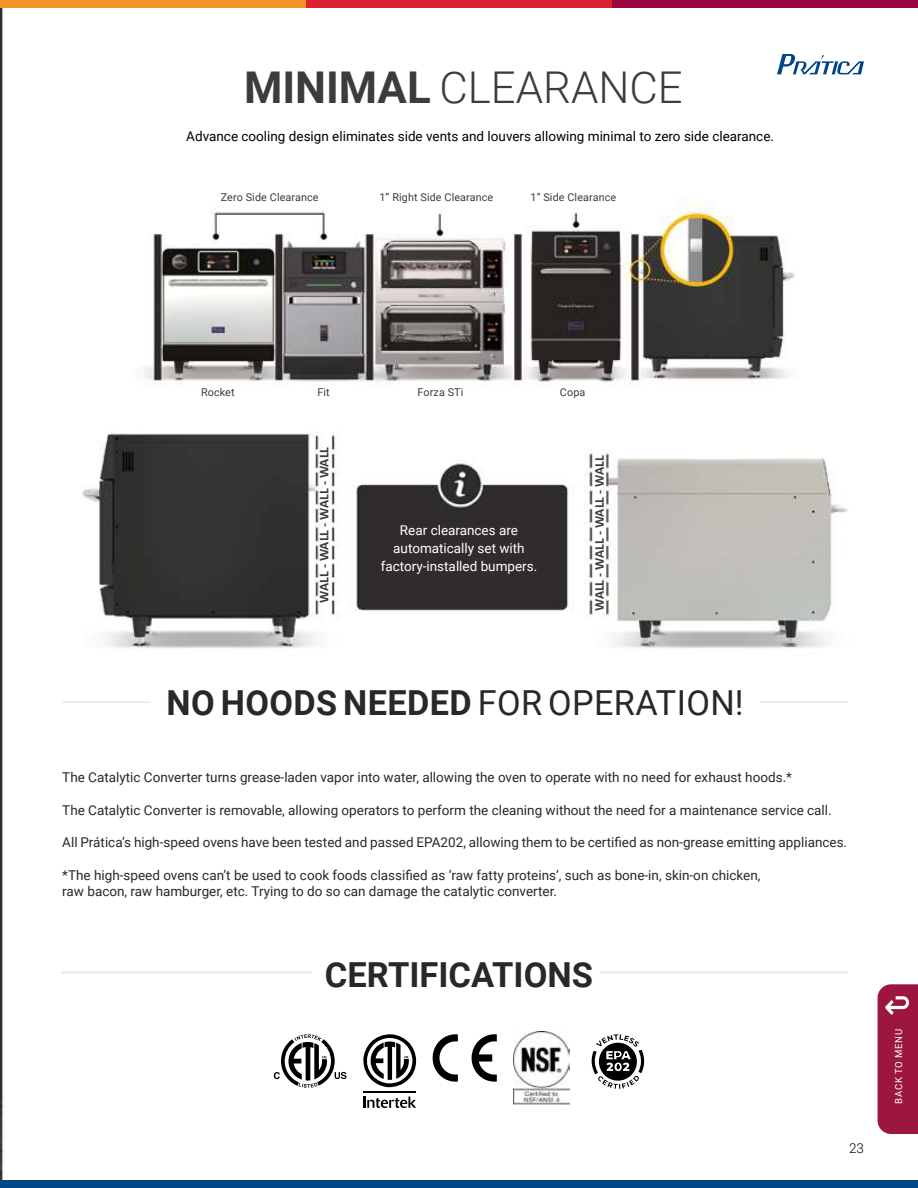
<style>
.page{position:relative;width:918px;height:1188px;background:#fff}
.page>*{position:absolute;margin:0;border:0;box-sizing:border-box;transform-origin:0 0}
.t1{font:300 43.8px "Roboto";color:#3c3c3b}
.t2{font:700 34.5px "Roboto";color:#282827}
.t3{font:13.5px/16.2px "Roboto";color:#282827}
.t4{font:13.5px "Roboto";color:#000}
.t5{font:13.5px/18px "Roboto";color:#fff;text-align:center}
.t6{font:700 13.5px "Calibri";color:#3c3c3b}
.t7{font:300 13.5px "Roboto";color:#000}
.t8{font:10.8px "Roboto";letter-spacing:.01em;color:#3c3c3b}
.t9{font:9.75px "Roboto";letter-spacing:.085em;color:#fff}
.s1{font-weight:700}
.s2{font-weight:400}
</style>
<div class="page">
<img style="left:0;top:8px;width:878px;height:1172px">
<div style="left:0;top:1180px;width:918px;height:8px;background:#004687"></div>
<div style="left:0;top:0;width:306px;height:8px;background:#f29429"></div>
<div style="left:306px;top:0;width:306px;height:8px;background:#db2133"></div>
<div style="left:612px;top:0;width:306px;height:8px;background:#9c053d"></div>
<hr style="left:760px;top:701px;width:87px;height:2px;background:#ededed">
<hr style="left:62px;top:701px;width:88px;height:2px;background:#ededed">
<hr style="left:600px;top:972px;width:247px;height:2px;background:#ededed">
<hr style="left:61px;top:972px;width:251px;height:2px;background:#ededed">
<svg style="left:777px;top:54px;width:87px;height:20px"></svg>
<svg style="left:591px;top:1034px;width:53px;height:55px"></svg>
<svg style="left:472px;top:1034px;width:25px;height:48px"></svg>
<svg style="left:433px;top:1034px;width:25px;height:48px"></svg>
<svg style="left:274px;top:1034px;width:72px;height:54px"></svg>
<svg style="left:363px;top:1034px;width:53px;height:53px"></svg>
<svg style="left:363px;top:1097px;width:53px;height:11px"></svg>
<hr style="left:363px;top:1091px;width:53px;height:1px;background:#000">
<img style="left:513px;top:1031px;width:57px;height:74px">
<img style="left:85px;top:180px;width:733px;height:225px">
<div style="left:878px;top:984px;width:40px;height:150px;background:#9c1640"></div>
<h1 class="t1" style="left:244px;top:57px;width:440px"><span class="s1">MINIMAL</span> CLEARANCE</h1>
<p class="t4" style="left:186px;top:127px;width:589px">Advance cooling design eliminates side vents and louvers allowing minimal to zero side clearance.</p>
<p class="t8" style="left:221px;top:189px;width:99px">Zero Side Clearance</p>
<p class="t8" style="left:379px;top:189px;width:115px">1” Right Side Clearance</p>
<p class="t8" style="left:531px;top:189px;width:87px">1” Side Clearance</p>
<p class="t8" style="left:201px;top:385px;width:35px">Rocket</p>
<p class="t8" style="left:317px;top:385px;width:14px">Fit</p>
<p class="t8" style="left:418px;top:385px;width:47px">Forza STi</p>
<p class="t8" style="left:560px;top:385px;width:27px">Copa</p>
<p class="t6" style="left:315px;top:603px;width:157px;rotate:-90deg">WALL - WALL - WALL - WALL</p>
<p class="t6" style="left:590px;top:611px;width:157px;rotate:-90deg">WALL - WALL - WALL - WALL</p>
<p class="t5" style="left:381px;top:521px;width:158px">Rear clearances are automatically set with factory-installed bumpers.</p>
<h2 class="t2" style="left:167px;top:678px;width:578px">NO HOODS NEEDED <span class="s2">FOR OPERATION!</span></h2>
<p class="t3" style="left:62px;top:769px;width:731px">The Catalytic Converter turns grease-laden vapor into water, allowing the oven to operate with no need for exhaust hoods.*</p>
<p class="t3" style="left:62px;top:801px;width:771px">The Catalytic Converter is removable, allowing operators to perform the cleaning without the need for a maintenance service call.</p>
<p class="t3" style="left:62px;top:834px;width:786px">All Prática’s high-speed ovens have been tested and passed EPA202, allowing them to be certified as non-grease emitting appliances.</p>
<p class="t3" style="left:62px;top:866px;width:700px">*The high-speed ovens can’t be used to cook foods classified as ‘raw fatty proteins’, such as bone-in, skin-on chicken, raw bacon, raw hamburger, etc. Trying to do so can damage the catalytic converter.</p>
<h2 class="t2" style="left:325px;top:950px;width:270px">CERTIFICATIONS</h2>
<p class="t7" style="left:849px;top:1139px;width:16px">23</p>
<p class="t9" style="left:892px;top:1104px;width:76px;rotate:-90deg">BACK TO MENU</p>
</div>
